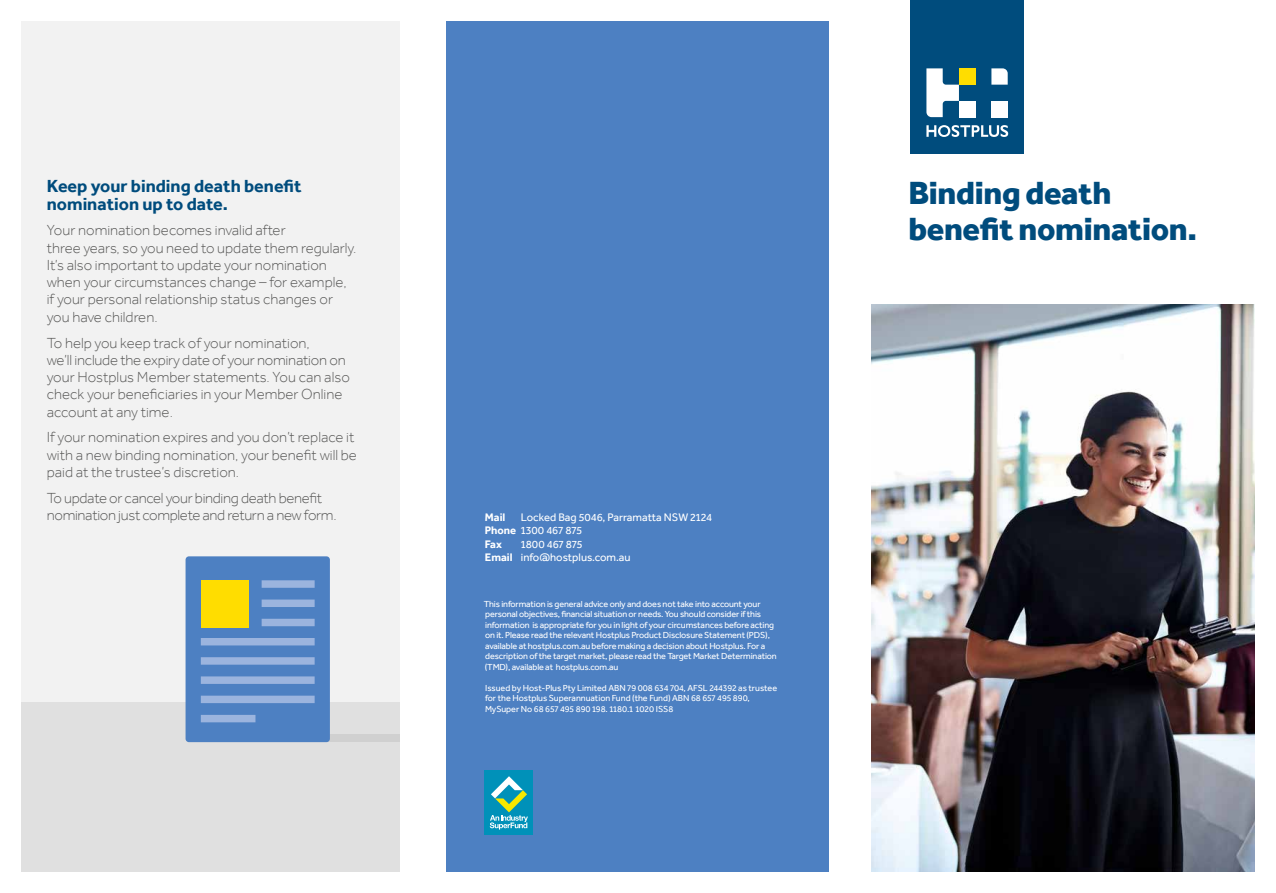
<style>
.page{position:relative;width:1276px;height:893px;background:#fff}
.page>*{position:absolute;margin:0;border:0;box-sizing:border-box;transform-origin:0 0}
.t1{font:800 33px/36px "Effra";letter-spacing:-.01em;color:#004c7d}
.t2{font:700 18px/17.2px "Effra";color:#004c7d}
.t3{font:300 15px/17.2px "Effra";color:#575756}
.t4{font:300 15px/17.2px "Effra";letter-spacing:-.02em;color:#575756}
.t5{font:11.25px/13.5px "Effra";color:#fff}
.t6{font:700 11.25px "Effra";color:#fff}
.t7{font:9px/10.5px "Effra";letter-spacing:-.015em;color:#fff}
.s1{font-weight:700}
</style>
<div class="page">
<div style="left:446px;top:21px;width:383px;height:851px;background:#4d80c2"></div>
<img style="left:872px;top:304px;width:383px;height:568px">
<div style="left:910px;top:0;width:114px;height:153px;background:#004c7d"></div>
<svg style="left:991px;top:68px;width:16px;height:17px"></svg>
<div style="left:991px;top:101px;width:16px;height:16px;background:#fff"></div>
<div style="left:959px;top:68px;width:16px;height:17px;background:#fd0"></div>
<svg style="left:926px;top:68px;width:33px;height:49px"></svg>
<div style="left:959px;top:101px;width:16px;height:16px;background:#fff"></div>
<svg style="left:926px;top:125px;width:82px;height:12px"></svg>
<div style="left:485px;top:770px;width:48px;height:64px;background:#0091b9"></div>
<svg style="left:490px;top:776px;width:38px;height:53px"></svg>
<div style="left:21px;top:21px;width:379px;height:851px;background:#f2f2f2"></div>
<div style="left:21px;top:703px;width:379px;height:169px;background:#e0e0e0"></div>
<div style="left:322px;top:734px;width:78px;height:8px;background:#d0d0d0"></div>
<div style="left:185px;top:556px;width:145px;height:186px;background:#4d80c2;border-radius:3px"></div>
<svg style="left:201px;top:580px;width:114px;height:142px"></svg>
<h2 class="t2" style="left:47px;top:177px;width:256px">Keep your binding death benefit nomination up to date.</h2>
<p class="t3" style="left:47px;top:222px;width:311px">Your nomination becomes invalid after<br>three years, so you need to update them regularly.<br>It’s also important to update your nomination when your circumstances change – for example, if your personal relationship status changes or you have children.</p>
<h3 class="t3" style="left:47px;top:334px;width:304px">To help you keep track of your nomination,<br>we’ll include the expiry date of your nomination on your Hostplus Member statements. You can also check your beneficiaries in your Member Online account at any time.</h3>
<h3 class="t3" style="left:47px;top:429px;width:312px">If your nomination expires and you don’t replace it with a new binding nomination, your benefit will be paid at the trustee’s discretion.</h3>
<h3 class="t4" style="left:47px;top:489px;width:291px">To update or cancel your binding death benefit nomination just complete and return a new form.</h3>
<p class="t5" style="left:485px;top:510px;width:229px;text-indent:36px">Locked Bag 5046, Parramatta NSW 2124<br><span class="s1">Phone</span> 1300 467 875<br><span class="s1">Fax</span></p>
<p class="t6" style="left:485px;top:510px;width:22px">Mail</p>
<p class="t5" style="left:485px;top:537px;width:147px;text-indent:36px">1800 467 875<br><span class="s1">Email</span> info@hostplus.com.au</p>
<p class="t7" style="left:484px;top:598px;width:294px">This information is general advice only and does not take into account your personal objectives, financial situation or needs. You should consider ifthis information is appropriate for you in light of your circumstances before acting on it. Please read the relevant Hostplus Product Disclosure Statement (PDS), available at hostplus.com.au before making a decision about Hostplus. For a description ofthe target market, please read the Target Market Determination (TMD), available at hostplus.com.au</p>
<p class="t7" style="left:485px;top:682px;width:294px">Issued by Host-Plus Pty Limited ABN 79 008 634 704, AFSL 244392 as trustee for the Hostplus Superannuation Fund (the Fund) ABN 68 657 495 890,<br>MySuper No 68 657 495 890 198. 1180.1 1020 ISS8</p>
<h1 class="t1" style="left:908px;top:174px;width:290px">Binding death benefit nomination.</h1>
</div>
